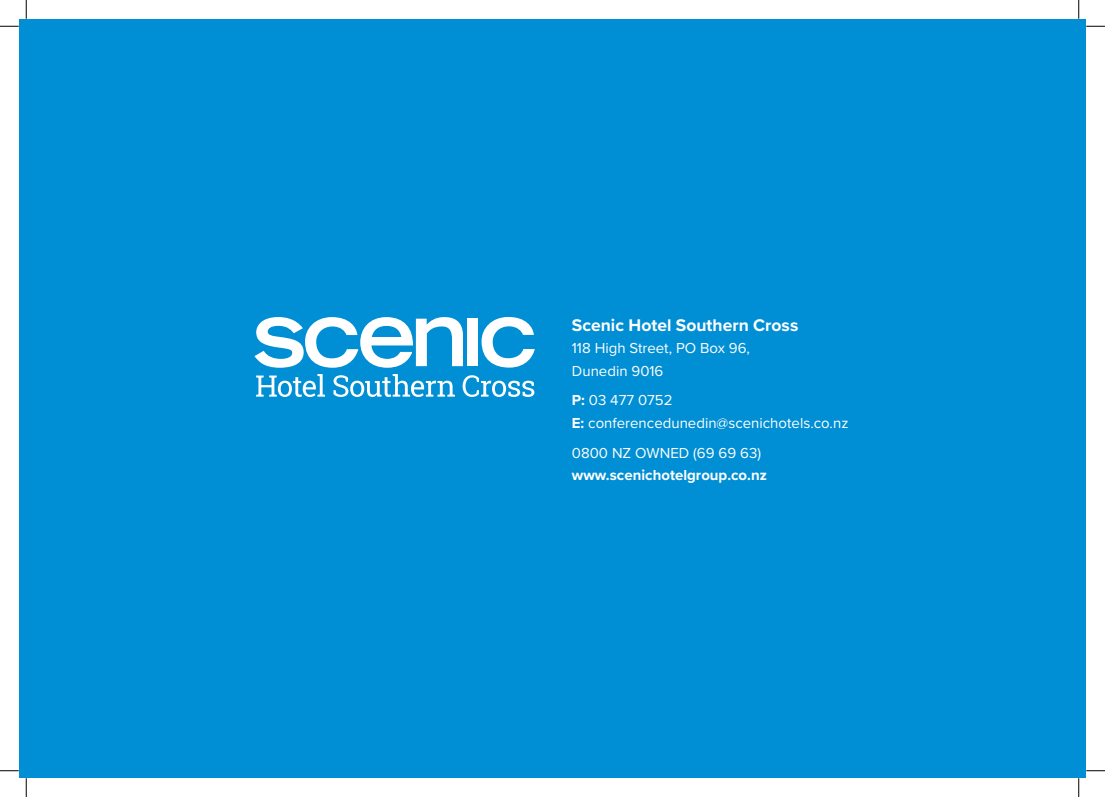
<style>
.page{position:relative;width:1105px;height:797px;background:#fff}
.page>*{position:absolute;margin:0;border:0;box-sizing:border-box;transform-origin:0 0}
.t1{font:700 17.5px "Proxima Nova";color:#fff}
.t2{font:15px/22.5px "Proxima Nova";color:#fff}
.t3{font:700 15px "Proxima Nova";color:#fff}
.s1{font-weight:700}
</style>
<div class="page">
<div style="left:19px;top:19px;width:1067px;height:758px;background:#008fd5"></div>
<svg style="left:256px;top:374px;width:69px;height:23px"></svg>
<svg style="left:333px;top:374px;width:122px;height:23px"></svg>
<svg style="left:463px;top:375px;width:71px;height:22px"></svg>
<svg style="left:254px;top:317px;width:209px;height:51px"></svg>
<div style="left:467px;top:319px;width:11px;height:47px;background:#fff"></div>
<svg style="left:482px;top:317px;width:53px;height:50px"></svg>
<svg style="left:0;top:25px;width:19px;height:2px"></svg>
<svg style="left:1086px;top:25px;width:19px;height:2px"></svg>
<svg style="left:0;top:770px;width:19px;height:1px"></svg>
<svg style="left:1086px;top:770px;width:19px;height:1px"></svg>
<svg style="left:25px;top:0;width:2px;height:19px"></svg>
<svg style="left:25px;top:778px;width:2px;height:19px"></svg>
<svg style="left:1078px;top:0;width:1px;height:19px"></svg>
<svg style="left:1078px;top:778px;width:1px;height:19px"></svg>
<p class="t1" style="left:572px;top:312px;width:228px">Scenic Hotel Southern Cross</p>
<p class="t2" style="left:572px;top:336px;width:180px">118 High Street, PO Box 96,<br>Dunedin 9016</p>
<p class="t2" style="left:572px;top:388px;width:278px"><span class="s1">P:</span> 03 477 0752<br><span class="s1">E:</span> conferencedunedin@scenichotels.co.nz</p>
<p class="t2" style="left:572px;top:440px;width:191px">0800 NZ OWNED (69 69 63)</p>
<p class="t3" style="left:572px;top:464px;width:196px">www.scenichotelgroup.co.nz</p>
</div>
